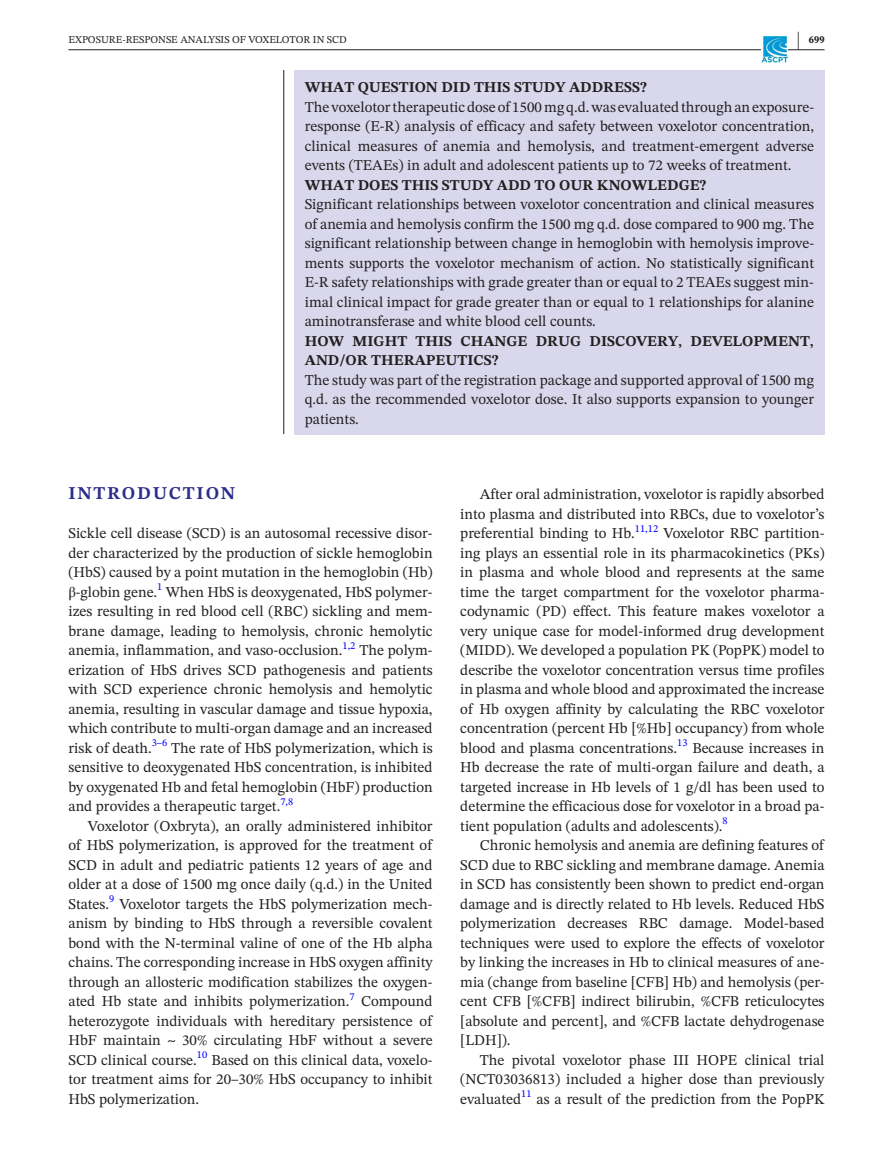
<style>
.page{position:relative;width:893px;height:1174px;background:#fff}
.page>*{position:absolute;margin:0;border:0;box-sizing:border-box;transform-origin:0 0}
.t1{font:700 21px "STIX Two Text";color:#231f20;scale:.42 1}
.t2{font:700 18px "STIX Two Text";letter-spacing:.1em;color:#2c2d8c}
.t3{font:15px/19.5px "STIX Two Text";color:#231f20;text-align:justify}
.t4{font:700 15px/19.5px "STIX Two Text";color:#231f20}
.t5{font:10.5px "STIX Two Text";color:#231f20}
.t6{font:10.5px "STIX Two Text";color:#00f}
.t7{font:700 10.5px "STIX Two Text";color:#231f20}
.s1{font-family:"STIX"}
</style>
<div class="page">
<hr style="left:68px;top:49px;width:756px;height:1px;background:#231f20">
<img style="left:762px;top:37px;width:25px;height:25px">
<div style="left:294px;top:70px;width:530px;height:364px;background:#d9d7eb"></div>
<hr style="left:283px;top:70px;width:1px;height:364px;background:#231f20">
<h1 class="t1" style="left:797px;top:24px;width:8px">|</h1>
<p class="t5" style="left:68px;top:32px;width:280px">EXPOSURE-RESPONSE ANALYSIS OF VOXELOTOR IN SCD</p>
<p class="t7" style="left:809px;top:32px;width:17px">699</p>
<p class="t4" style="left:305px;top:78px;width:344px">WHAT QUESTION DID THIS STUDY ADDRESS?</p>
<p class="t3" style="left:305px;top:97px;width:511px">The voxelotor therapeutic dose of 1500 mg q.d. was evaluated through an exposure&shy;response (E-R) analysis of efficacy and safety between voxelotor concentration, clinical measures of anemia and hemolysis, and treatment-emergent adverse events (TEAEs) in adult and adolescent patients up to 72 weeks of treatment.</p>
<p class="t4" style="left:305px;top:175px;width:403px">WHAT DOES THIS STUDY ADD TO OUR KNOWLEDGE?</p>
<p class="t3" style="left:305px;top:194px;width:511px">Significant relationships between voxelotor concentration and clinical measures of anemia and hemolysis confirm the 1500 mg q.d. dose compared to 900 mg. The significant relationship between change in hemoglobin with hemolysis improve&shy;ments supports the voxelotor mechanism of action. No statistically significant E-R safety relationships with grade greater than or equal to 2 TEAEs suggest min&shy;imal clinical impact for grade greater than or equal to 1 relationships for alanine aminotransferase and white blood cell counts.</p>
<p class="t4" style="left:305px;top:331px;width:511px">HOW MIGHT THIS CHANGE DRUG DISCOVERY, DEVELOPMENT,<br>AND/OR THERAPEUTICS?</p>
<p class="t3" style="left:305px;top:370px;width:511px">The study was part of the registration package and supported approval of 1500 mg q.d. as the recommended voxelotor dose. It also supports expansion to younger patients.</p>
<p class="t2" style="left:68px;top:480px;width:168px">INTRODUCTION</p>
<p class="t3" style="left:68px;top:523px;width:366px">Sickle cell disease (SCD) is an autosomal recessive disor&shy;der characterized by the production of sickle hemoglobin (HbS) caused by a point mutation in the hemoglobin (Hb) <span class="s1">β</span>-globin gene.</p>
<p class="t6" style="left:157px;top:579px;width:7px">1</p>
<p class="t3" style="left:68px;top:582px;width:366px;text-indent:97px">When HbS is deoxygenated, HbS polymer&shy;izes resulting in red blood cell (RBC) sickling and mem&shy;brane damage, leading to hemolysis, chronic hemolytic anemia, inflammation, and vaso-occlusion.</p>
<p class="t6" style="left:342px;top:637px;width:14px">1,2</p>
<p class="t3" style="left:68px;top:640px;width:366px;text-indent:291px">The polym&shy;erization of HbS drives SCD pathogenesis and patients with SCD experience chronic hemolysis and hemolytic anemia, resulting in vascular damage and tissue hypoxia, which contribute to multi-organ damage and an increased risk of death.</p>
<p class="t6" style="left:152px;top:735px;width:17px">3–6</p>
<p class="t3" style="left:68px;top:738px;width:366px;text-indent:103px">The rate of HbS polymerization, which is sensitive to deoxygenated HbS concentration, is inhibited by oxygenated Hb and fetal hemoglobin (HbF) production and provides a therapeutic target.</p>
<p class="t6" style="left:280px;top:793px;width:14px">7,8</p>
<p class="t3" style="left:68px;top:816px;width:366px;text-indent:20px">Voxelotor (Oxbryta), an orally administered inhibitor of HbS polymerization, is approved for the treatment of SCD in adult and pediatric patients 12 years of age and older at a dose of 1500 mg once daily (q.d.) in the United States.</p>
<p class="t6" style="left:109px;top:891px;width:7px">9</p>
<p class="t3" style="left:68px;top:894px;width:366px;text-indent:51px">Voxelotor targets the HbS polymerization mech&shy;anism by binding to HbS through a reversible covalent bond with the N-terminal valine of one of the Hb alpha chains. The corresponding increase in HbS oxygen affinity through an allosteric modification stabilizes the oxygen&shy;ated Hb state and inhibits polymerization.</p>
<p class="t6" style="left:349px;top:988px;width:7px">7</p>
<p class="t3" style="left:68px;top:991px;width:366px;text-indent:293px">Compound heterozygote individuals with hereditary persistence of HbF maintain ~ 30% circulating HbF without a severe SCD clinical course.</p>
<p class="t6" style="left:197px;top:1047px;width:12px">10</p>
<p class="t3" style="left:68px;top:1050px;width:366px;text-indent:143px">Based on this clinical data, voxelo&shy;tor treatment aims for 20–30% HbS occupancy to inhibit HbS polymerization.</p>
<p class="t3" style="left:460px;top:484px;width:366px;text-indent:20px">After oral administration, voxelotor is rapidly absorbed into plasma and distributed into RBCs, due to voxelotor’s preferential binding to Hb.<sup>11,12</sup> Voxelotor RBC partition&shy;ing plays an essential role in its pharmacokinetics (PKs) in plasma and whole blood and represents at the same time the target compartment for the voxelotor pharma&shy;codynamic (PD) effect. This feature makes voxelotor a very unique case for model-informed drug development (MIDD). We developed a population PK (PopPK) model to describe the voxelotor concentration versus time profiles in plasma and whole blood and approximated the increase of Hb oxygen affinity by calculating the RBC voxelotor concentration (percent Hb [%Hb] occupancy) from whole blood and plasma concentrations.</p>
<p class="t6" style="left:677px;top:735px;width:12px">13</p>
<p class="t3" style="left:460px;top:738px;width:366px;text-indent:232px">Because increases in Hb decrease the rate of multi-organ failure and death, a targeted increase in Hb levels of 1 g/dl has been used to determine the efficacious dose for voxelotor in a broad pa&shy;tient population (adults and adolescents).</p>
<p class="t6" style="left:723px;top:813px;width:7px">8</p>
<p class="t3" style="left:460px;top:835px;width:366px;text-indent:20px">Chronic hemolysis and anemia are defining features of SCD due to RBC sickling and membrane damage. Anemia in SCD has consistently been shown to predict end-organ damage and is directly related to Hb levels. Reduced HbS polymerization decreases RBC damage. Model-based techniques were used to explore the effects of voxelotor by linking the increases in Hb to clinical measures of ane&shy;mia (change from baseline [CFB] Hb) and hemolysis (per&shy;cent CFB [%CFB] indirect bilirubin, %CFB reticulocytes [absolute and percent], and %CFB lactate dehydrogenase [LDH]).</p>
<p class="t3" style="left:460px;top:1050px;width:366px;text-indent:20px">The pivotal voxelotor phase III HOPE clinical trial (NCT03036813) included a higher dose than previously evaluated</p>
<p class="t6" style="left:521px;top:1086px;width:12px">11</p>
<p class="t3" style="left:536px;top:1089px;width:290px">as a result of the prediction from the PopPK</p>
</div>
